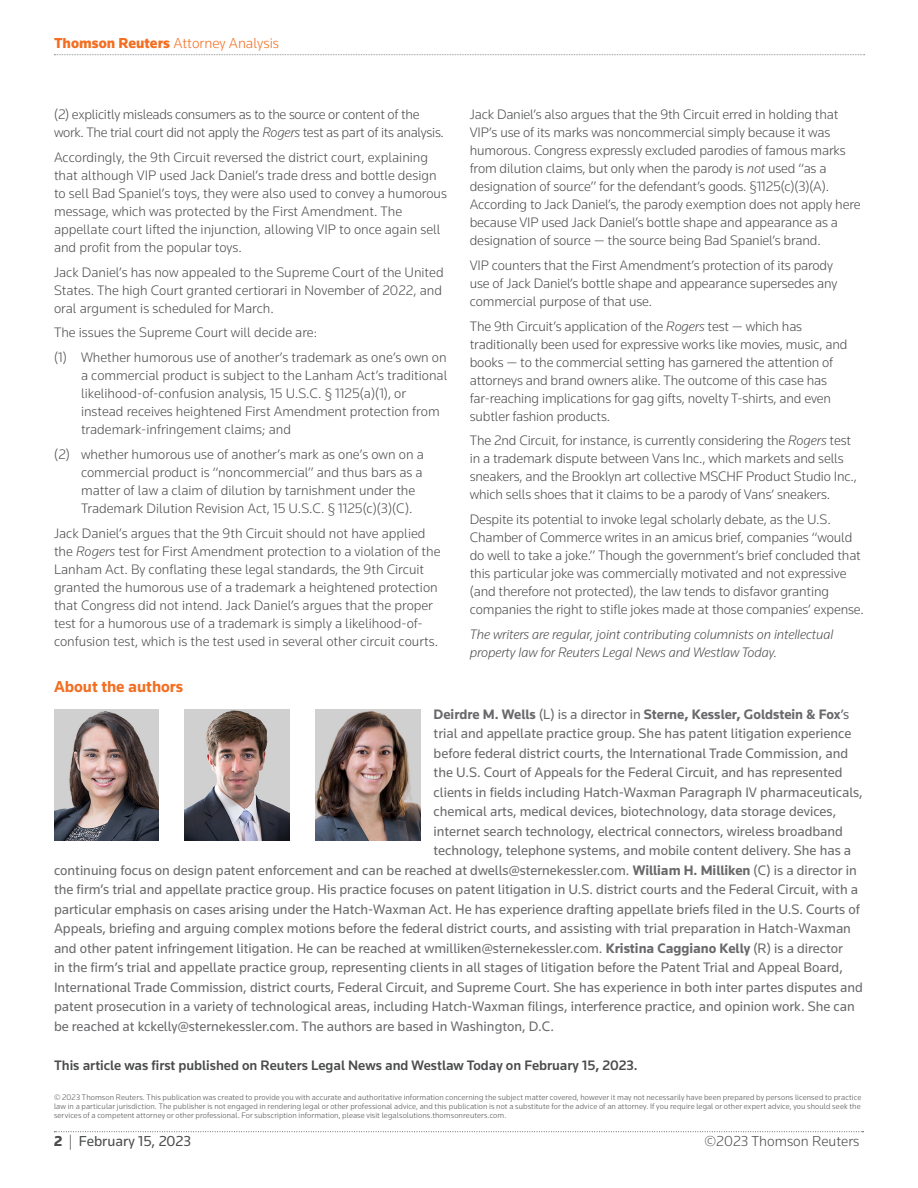
<style>
.page{position:relative;width:918px;height:1188px;background:#fff}
.page>*{position:absolute;margin:0;border:0;box-sizing:border-box;transform-origin:0 0}
.Subhead{font:700 16.5px "Knowledge";color:#f36e21}
.t1{font:300 15px "Knowledge";color:#f36e21}
.t2{font:300 15px "Knowledge";color:#4b4c4d}
.t3{font:15px "Knowledge";color:#4b4c4d}
.Body{font:300 14.25px/18px "Knowledge";letter-spacing:-.01em;color:#4b4c4d}
.Authors{font:14.25px "Knowledge";color:#69696c}
.List{font:300 14.25px/18px "Knowledge";color:#4b4c4d}
.Body-2{font:italic 300 14.25px/18px "Knowledge";letter-spacing:-.01em;color:#4b4c4d}
.Authors-2{font:500 14.25px "Knowledge";color:#4b4c4d}
.Authors-3{font:700 14.25px "Knowledge";color:#69696c}
.t4{font:300 8.25px/9px "Knowledge";letter-spacing:.01em;color:#4b4c4d;text-align:justify}
.s1{font-weight:900}
.s2{font-style:italic}
.s3{font-weight:400}
.s4{font-weight:700}
.s5{font-weight:300}
</style>
<div class="page">
<svg style="left:54px;top:54px;width:811px;height:1px"></svg>
<svg style="left:54px;top:1131px;width:810px;height:1px"></svg>
<img style="left:54px;top:710px;width:105px;height:130px">
<img style="left:185px;top:710px;width:104px;height:130px">
<img style="left:315px;top:710px;width:105px;height:130px">
<p class="t1" style="left:54px;top:33px;width:227px"><span class="s1">Thomson Reuters</span> Attorney Analysis</p>
<p class="Body" style="left:54px;top:105px;width:392px">(2) explicitly misleads consumers as to the source or content of the work. The trial court did not apply the <span class="s2">Rogers</span> test as part of its analysis.</p>
<p class="Body" style="left:54px;top:148px;width:395px">Accordingly, the 9th Circuit reversed the district court, explaining that although VIP used Jack Daniel’s trade dress and bottle design to sell Bad Spaniel’s toys, they were also used to convey a humorous message, which was protected by the First Amendment. The appellate court lifted the injunction, allowing VIP to once again sell and profit from the popular toys.</p>
<p class="Body" style="left:54px;top:263px;width:391px;text-align:justify">Jack Daniel’s has now appealed to the Supreme Court of the United States. The high Court granted certiorari in November of 2022, and oral argument is scheduled for March.</p>
<p class="Body" style="left:54px;top:323px;width:265px">The issues the Supreme Court will decide are:</p>
<p class="List" style="left:81px;top:348px;width:368px;text-indent:-27px">(1) Whether humorous use of another’s trademark as one’s own on a commercial product is subject to the Lanham Act’s traditional likelihood-of-confusion analysis, 15 U.S.C. § 1125(a)(1), or instead receives heightened First Amendment protection from trademark-infringement claims; and</p>
<p class="List" style="left:81px;top:445px;width:344px;text-indent:-27px">(2) whether humorous use of another’s mark as one’s own on a commercial product is “noncommercial” and thus bars as a matter of law a claim of dilution by tarnishment under the Trademark Dilution Revision Act, 15 U.S.C. § 1125(c)(3)(C).</p>
<p class="Body" style="left:54px;top:524px;width:388px">Jack Daniel’s argues that the 9th Circuit should not have applied the <span class="s2">Rogers</span> test for First Amendment protection to a violation of the Lanham Act. By conflating these legal standards, the 9th Circuit granted the humorous use of a trademark a heightened protection that Congress did not intend. Jack Daniel’s argues that the proper test for a humorous use of a trademark is simply a likelihood-of&shy;confusion test, which is the test used in several other circuit courts.</p>
<p class="Subhead" style="left:54px;top:677px;width:131px">About the authors</p>
<p class="Body" style="left:470px;top:105px;width:392px">Jack Daniel’s also argues that the 9th Circuit erred in holding that VIP’s use of its marks was noncommercial simply because it was humorous. Congress expressly excluded parodies of famous marks from dilution claims, but only when the parody is <span class="s2">not</span> used “as a designation of source” for the defendant’s goods. §1125(c)(3)(A).<br>According to Jack Daniel’s, the parody exemption does not apply here because VIP used Jack Daniel’s bottle shape and appearance as a designation of source — the source being Bad Spaniel’s brand.</p>
<p class="Body" style="left:470px;top:256px;width:369px">VIP counters that the First Amendment’s protection of its parody use of Jack Daniel’s bottle shape and appearance supersedes any commercial purpose of that use.</p>
<p class="Body" style="left:470px;top:317px;width:379px">The 9th Circuit’s application of the <span class="s2">Rogers</span> test — which has traditionally been used for expressive works like movies, music, and books — to the commercial setting has garnered the attention of attorneys and brand owners alike. The outcome of this case has far-reaching implications for gag gifts, novelty T-shirts, and even subtler fashion products.</p>
<p class="Body" style="left:470px;top:431px;width:389px">The 2nd Circuit, for instance, is currently considering the <span class="s2">Rogers</span> test in a trademark dispute between Vans Inc., which markets and sells sneakers, and the Brooklyn art collective MSCHF Product Studio Inc., which sells shoes that it claims to be a parody of Vans’ sneakers.</p>
<p class="Body" style="left:470px;top:510px;width:396px">Despite its potential to invoke legal scholarly debate, as the U.S.<br>Chamber of Commerce writes in an amicus brief, companies “would do well to take a joke.” Though the government’s brief concluded that this particular joke was commercially motivated and not expressive (and therefore not protected), the law tends to disfavor granting companies the right to stifle jokes made at those companies’ expense.</p>
<p class="Body-2" style="left:470px;top:625px;width:365px">The writers are regular, joint contributing columnists on intellectual property law for Reuters Legal News and Westlaw Today.</p>
<p class="Authors-3" style="left:434px;top:705px;width:417px">Deirdre M. Wells <span class="s3">(L) is a director in</span> Sterne, Kessler, Goldstein &amp; Fox<span class="s3">’s</span></p>
<p class="Authors" style="left:434px;top:724px;width:419px">trial and appellate practice group. She has patent litigation experience</p>
<p class="Authors" style="left:434px;top:744px;width:416px">before federal district courts, the International Trade Commission, and</p>
<p class="Authors" style="left:434px;top:763px;width:411px">the U.S. Court of Appeals for the Federal Circuit, and has represented</p>
<p class="Authors" style="left:434px;top:783px;width:431px">clients in fields including Hatch-Waxman Paragraph IV pharmaceuticals,</p>
<p class="Authors" style="left:434px;top:802px;width:404px">chemical arts, medical devices, biotechnology, data storage devices,</p>
<p class="Authors" style="left:434px;top:822px;width:411px">internet search technology, electrical connectors, wireless broadband</p>
<p class="Authors" style="left:434px;top:841px;width:419px">technology, telephone systems, and mobile content delivery. She has a</p>
<p class="Authors" style="left:54px;top:861px;width:804px">continuing focus on design patent enforcement and can be reached at dwells@sternekessler.com. <span class="s4">William H. Milliken</span> (C) is a director in</p>
<p class="Authors" style="left:54px;top:880px;width:806px">the firm’s trial and appellate practice group. His practice focuses on patent litigation in U.S. district courts and the Federal Circuit, with a</p>
<p class="Authors" style="left:54px;top:900px;width:808px">particular emphasis on cases arising under the Hatch-Waxman Act. He has experience drafting appellate briefs filed in the U.S. Courts of</p>
<p class="Authors" style="left:54px;top:919px;width:799px">Appeals, briefing and arguing complex motions before the federal district courts, and assisting with trial preparation in Hatch-Waxman</p>
<p class="Authors" style="left:54px;top:939px;width:790px">and other patent infringement litigation. He can be reached at wmilliken@sternekessler.com. <span class="s4">Kristina Caggiano Kelly</span> (R) is a director</p>
<p class="Authors" style="left:54px;top:958px;width:790px">in the firm’s trial and appellate practice group, representing clients in all stages of litigation before the Patent Trial and Appeal Board,</p>
<p class="Authors" style="left:54px;top:978px;width:810px">International Trade Commission, district courts, Federal Circuit, and Supreme Court. She has experience in both inter partes disputes and</p>
<p class="Authors" style="left:54px;top:997px;width:802px">patent prosecution in a variety of technological areas, including Hatch-Waxman filings, interference practice, and opinion work. She can</p>
<p class="Authors" style="left:54px;top:1017px;width:501px">be reached at kckelly@sternekessler.com. The authors are based in Washington, D.C.</p>
<p class="Authors-2" style="left:54px;top:1057px;width:585px">This article was first published on Reuters Legal News and Westlaw Today on February 15, 2023.</p>
<p class="t4" style="left:54px;top:1093px;width:809px">© 2023 Thomson Reuters. This publication was created to provide you with accurate and authoritative information concerning the subject matter covered, however it may not necessarily have been prepared by persons licensed to practice law in a particular jurisdiction. The publisher is not engaged in rendering legal or other professional advice, and this publication is not a substitute for the advice of an attorney. If you require legal or other expert advice, you should seek the services of a competent attorney or other professional. For subscription information, please visit legalsolutions.thomsonreuters.com.</p>
<p class="t3" style="left:54px;top:1131px;width:139px"><span class="s1">2</span> <span class="s5">|</span> February 15, 2023</p>
<p class="t2" style="left:705px;top:1131px;width:156px">©2023 Thomson Reuters</p>
</div>
